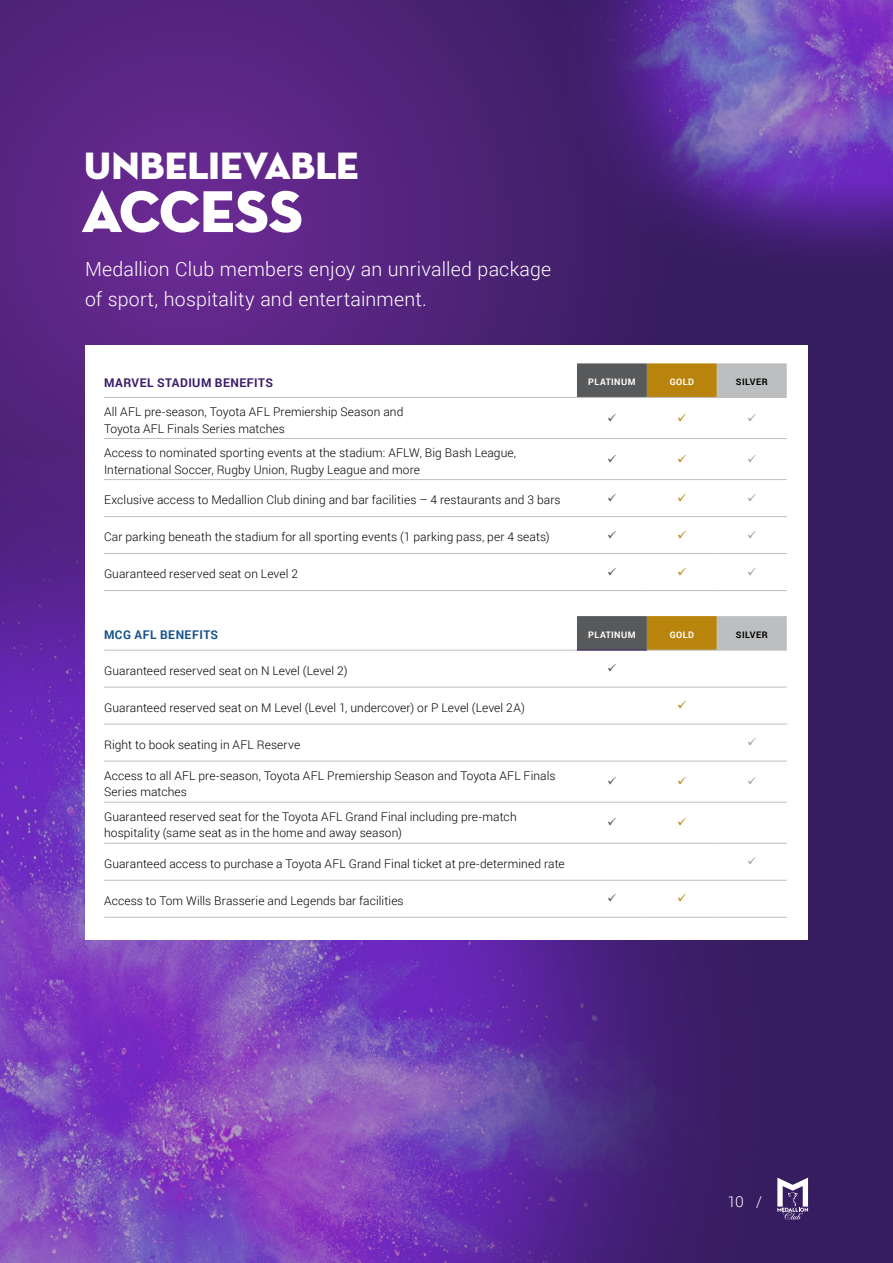
<style>
.page{position:relative;width:893px;height:1263px;background:#361d5f}
.page>*{position:absolute;margin:0;border:0;box-sizing:border-box;transform-origin:0 0}
.t1{font:60px "Neutra Disp Titling";letter-spacing:-.01em;color:#fff}
.t2{font:38.85px "Neutra Disp Titling";color:#fff}
.t3{font:300 19.5px/30px "Roboto";letter-spacing:.01em;color:#fff}
.t4{font:300 15px "Roboto";color:#fff}
.t5{font:300 12px/16.5px "Roboto";letter-spacing:.01em;color:#000}
.t6{font:700 12px "Roboto";letter-spacing:.04em;color:#381b68}
.t7{font:700 12px "Roboto";letter-spacing:.04em;color:#17528a}
.t8{font:700 9px "Roboto";letter-spacing:.045em;color:#fff}
.t9{font:700 9px "Roboto";letter-spacing:.045em;color:#000}
</style>
<div class="page">
<img style="left:677px;top:0;width:216px;height:254px">
<img style="left:0;top:714px;width:809px;height:549px">
<svg style="left:0;top:0;width:677px;height:714px"></svg>
<div style="left:85px;top:345px;width:723px;height:595px;background:#fff"></div>
<hr style="left:104px;top:397px;width:473px;height:1px;background:#bcbec0">
<hr style="left:104px;top:438px;width:473px;height:1px;background:#bcbec0">
<hr style="left:104px;top:479px;width:473px;height:1px;background:#bcbec0">
<hr style="left:104px;top:516px;width:473px;height:1px;background:#bcbec0">
<hr style="left:104px;top:553px;width:473px;height:1px;background:#bcbec0">
<hr style="left:104px;top:590px;width:473px;height:1px;background:#bcbec0">
<hr style="left:647px;top:650px;width:70px;height:1px;background:#bcbec0">
<hr style="left:717px;top:650px;width:70px;height:1px;background:#bcbec0">
<hr style="left:647px;top:687px;width:70px;height:1px;background:#bcbec0">
<hr style="left:717px;top:687px;width:70px;height:1px;background:#bcbec0">
<hr style="left:647px;top:724px;width:70px;height:1px;background:#bcbec0">
<hr style="left:717px;top:724px;width:70px;height:1px;background:#bcbec0">
<hr style="left:647px;top:761px;width:70px;height:1px;background:#bcbec0">
<hr style="left:717px;top:761px;width:70px;height:1px;background:#bcbec0">
<hr style="left:647px;top:802px;width:70px;height:1px;background:#bcbec0">
<hr style="left:717px;top:802px;width:70px;height:1px;background:#bcbec0">
<hr style="left:647px;top:843px;width:70px;height:1px;background:#bcbec0">
<hr style="left:717px;top:843px;width:70px;height:1px;background:#bcbec0">
<hr style="left:647px;top:880px;width:70px;height:1px;background:#bcbec0">
<hr style="left:717px;top:880px;width:70px;height:1px;background:#bcbec0">
<hr style="left:647px;top:917px;width:70px;height:1px;background:#bcbec0">
<hr style="left:717px;top:917px;width:70px;height:1px;background:#bcbec0">
<hr style="left:104px;top:650px;width:473px;height:1px;background:#bcbec0">
<hr style="left:104px;top:687px;width:473px;height:1px;background:#bcbec0">
<hr style="left:577px;top:687px;width:70px;height:1px;background:#bcbec0">
<hr style="left:104px;top:724px;width:473px;height:1px;background:#bcbec0">
<hr style="left:577px;top:724px;width:70px;height:1px;background:#bcbec0">
<hr style="left:104px;top:761px;width:473px;height:1px;background:#bcbec0">
<hr style="left:577px;top:761px;width:70px;height:1px;background:#bcbec0">
<hr style="left:104px;top:802px;width:473px;height:1px;background:#bcbec0">
<hr style="left:577px;top:802px;width:70px;height:1px;background:#bcbec0">
<hr style="left:104px;top:843px;width:473px;height:1px;background:#bcbec0">
<hr style="left:577px;top:843px;width:70px;height:1px;background:#bcbec0">
<hr style="left:104px;top:880px;width:473px;height:1px;background:#bcbec0">
<hr style="left:577px;top:880px;width:70px;height:1px;background:#bcbec0">
<hr style="left:104px;top:917px;width:473px;height:1px;background:#bcbec0">
<hr style="left:577px;top:917px;width:70px;height:1px;background:#bcbec0">
<hr style="left:577px;top:650px;width:70px;height:1px;background:#381b68">
<svg style="left:777px;top:1177px;width:31px;height:43px"></svg>
<svg style="left:577px;top:363px;width:210px;height:287px"></svg>
<h2 class="t2" style="left:84px;top:142px;width:276px">UNBELIEVABLE</h2>
<h1 class="t1" style="left:82px;top:174px;width:223px">ACCESS</h1>
<h3 class="t3" style="left:85px;top:253px;width:468px">Medallion Club members enjoy an unrivalled package of sport, hospitality and entertainment.</h3>
<p class="t6" style="left:104px;top:374px;width:170px">MARVEL STADIUM BENEFITS</p>
<p class="t8" style="left:588px;top:376px;width:49px">PLATINUM</p>
<p class="t8" style="left:670px;top:376px;width:26px">GOLD</p>
<p class="t9" style="left:736px;top:376px;width:33px">SILVER</p>
<p class="t5" style="left:104px;top:403px;width:301px">All AFL pre-season, Toyota AFL Premiership Season and<br>Toyota AFL Finals Series matches</p>
<p class="t5" style="left:104px;top:444px;width:414px">Access to nominated sporting events at the stadium: AFLW, Big Bash League,<br>International Soccer, Rugby Union, Rugby League and more</p>
<p class="t5" style="left:104px;top:491px;width:458px">Exclusive access to Medallion Club dining and bar facilities – 4 restaurants and 3 bars</p>
<p class="t5" style="left:104px;top:528px;width:447px">Car parking beneath the stadium for all sporting events (1 parking pass, per 4 seats)</p>
<p class="t5" style="left:104px;top:565px;width:196px">Guaranteed reserved seat on Level 2</p>
<p class="t7" style="left:104px;top:627px;width:116px">MCG AFL BENEFITS</p>
<p class="t8" style="left:588px;top:628px;width:49px">PLATINUM</p>
<p class="t8" style="left:670px;top:628px;width:26px">GOLD</p>
<p class="t9" style="left:736px;top:628px;width:33px">SILVER</p>
<p class="t5" style="left:104px;top:662px;width:245px">Guaranteed reserved seat on N Level (Level 2)</p>
<p class="t5" style="left:104px;top:699px;width:422px">Guaranteed reserved seat on M Level (Level 1, undercover) or P Level (Level 2A)</p>
<p class="t5" style="left:104px;top:736px;width:198px">Right to book seating in AFL Reserve</p>
<p class="t5" style="left:104px;top:767px;width:453px">Access to all AFL pre-season, Toyota AFL Premiership Season and Toyota AFL Finals<br>Series matches</p>
<p class="t5" style="left:104px;top:808px;width:414px">Guaranteed reserved seat for the Toyota AFL Grand Final including pre-match hospitality (same seat as in the home and away season)</p>
<p class="t5" style="left:104px;top:855px;width:462px">Guaranteed access to purchase a Toyota AFL Grand Final ticket at pre-determined rate</p>
<p class="t5" style="left:104px;top:892px;width:301px">Access to Tom Wills Brasserie and Legends bar facilities</p>
<p class="t4" style="left:727px;top:1191px;width:36px">10 /</p>
</div>
